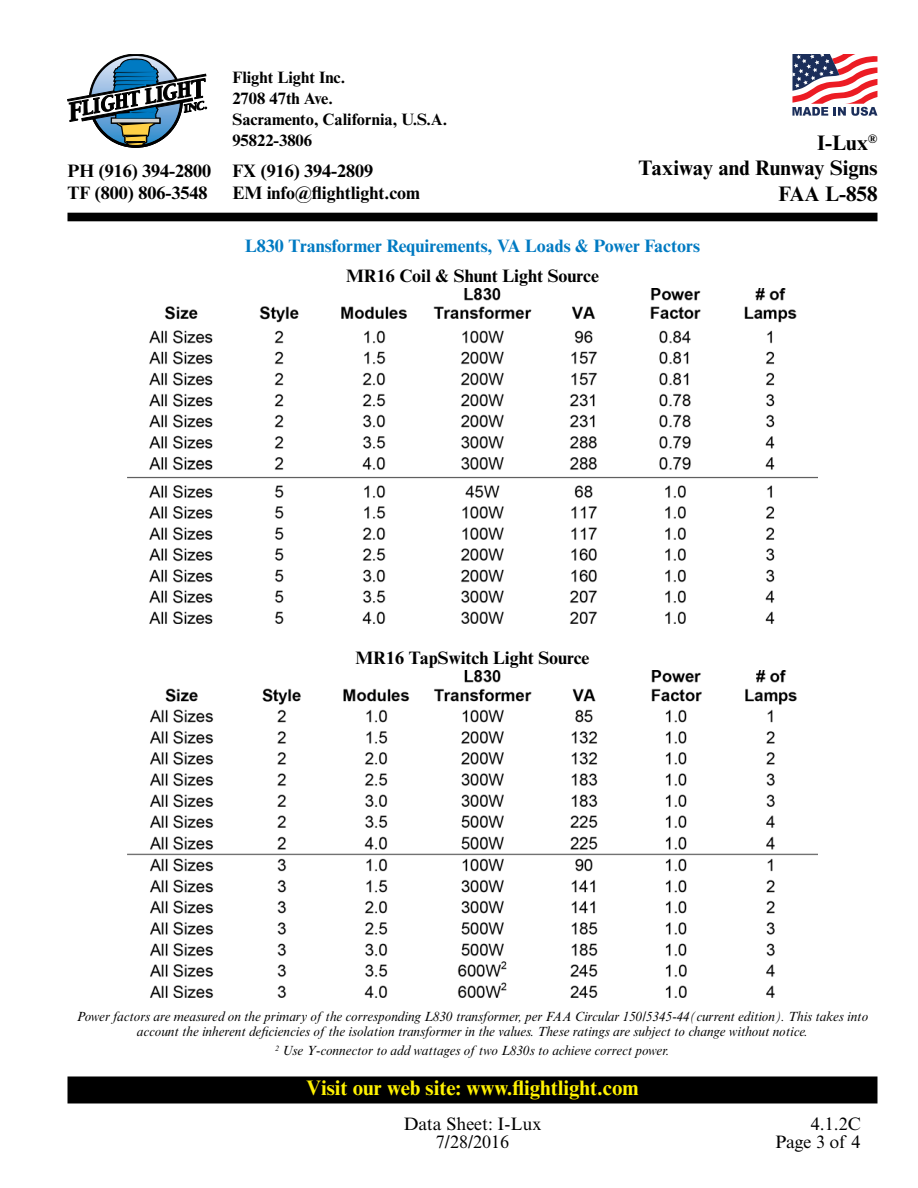
<style>
.page{position:relative;width:918px;height:1188px;background:#fff}
.page>*{position:absolute;margin:0;border:0;box-sizing:border-box;transform-origin:0 0}
.t1{font:700 21px "Times New Roman MT Std";color:#fff200}
.t2{font:700 21px/25.5px "Times New Roman MT Std";color:#000;text-align:right}
.t3{font:700 18px/22.5px "Times New Roman MT Std";color:#000}
.t4{font:700 18px "Times New Roman MT Std";color:#007ac2}
.t5{font:18px/18px "Times New Roman MT Std";color:#000;text-align:right}
.t6{font:700 16.5px/21px "Times New Roman MT Std";color:#000}
.t7{font:italic 13.5px/15px "Times New Roman MT Std";color:#000;text-align:center}
</style>
<div class="page">
<div style="left:68px;top:1077px;width:809px;height:26px;background:#000"></div>
<div style="left:68px;top:1076px;width:810px;height:27px;border:2px solid #000"></div>
<svg style="left:68px;top:54px;width:139px;height:94px"></svg>
<div style="left:68px;top:213px;width:810px;height:8px;background:#000"></div>
<svg style="left:792px;top:54px;width:85px;height:62px"></svg>
<img style="left:128px;top:288px;width:689px;height:336px">
<img style="left:127px;top:670px;width:691px;height:328px">
<h2 class="t3" style="left:67px;top:159px;width:145px">PH (916) 394-2800<br>TF (800) 806-3548</h2>
<p class="t6" style="left:232px;top:67px;width:216px">Flight Light Inc.<br>2708 47th Ave.<br>Sacramento, California, U.S.A.<br>95822-3806</p>
<h2 class="t3" style="left:232px;top:159px;width:189px">FX (916) 394-2809<br>EM info@flightlight.com</h2>
<h1 class="t2" style="left:638px;top:129px;width:241px">I-Lux<sup>®<br></sup>Taxiway and Runway Signs<br>FAA L-858</h1>
<h2 class="t4" style="left:245px;top:235px;width:457px">L830 Transformer Requirements, VA Loads &amp; Power Factors</h2>
<h2 class="t3" style="left:346px;top:264px;width:254px">MR16 Coil &amp; Shunt Light Source</h2>
<h2 class="t3" style="left:355px;top:647px;width:236px">MR16 TapSwitch Light Source</h2>
<p class="t7" style="left:77px;top:1009px;width:793px">Power factors are measured on the primary of the corresponding L830 transformer, per FAA Circular 150/5345-44(current edition). This takes into account the inherent deficiencies of the isolation transformer in the values. These ratings are subject to change without notice.</p>
<p class="t7" style="left:275px;top:1043px;width:396px"><sup>2</sup> Use Y‐connector to add wattages of two L830s to achieve correct power.</p>
<h1 class="t1" style="left:306px;top:1075px;width:334px">Visit our web site: www.flightlight.com</h1>
<h2 class="t5" style="left:404px;top:1114px;width:139px;text-align:center">Data Sheet: I-Lux<br>7/28/2016</h2>
<h2 class="t5" style="left:775px;top:1114px;width:87px">4.1.2C<br>Page 3 of 4</h2>
</div>
